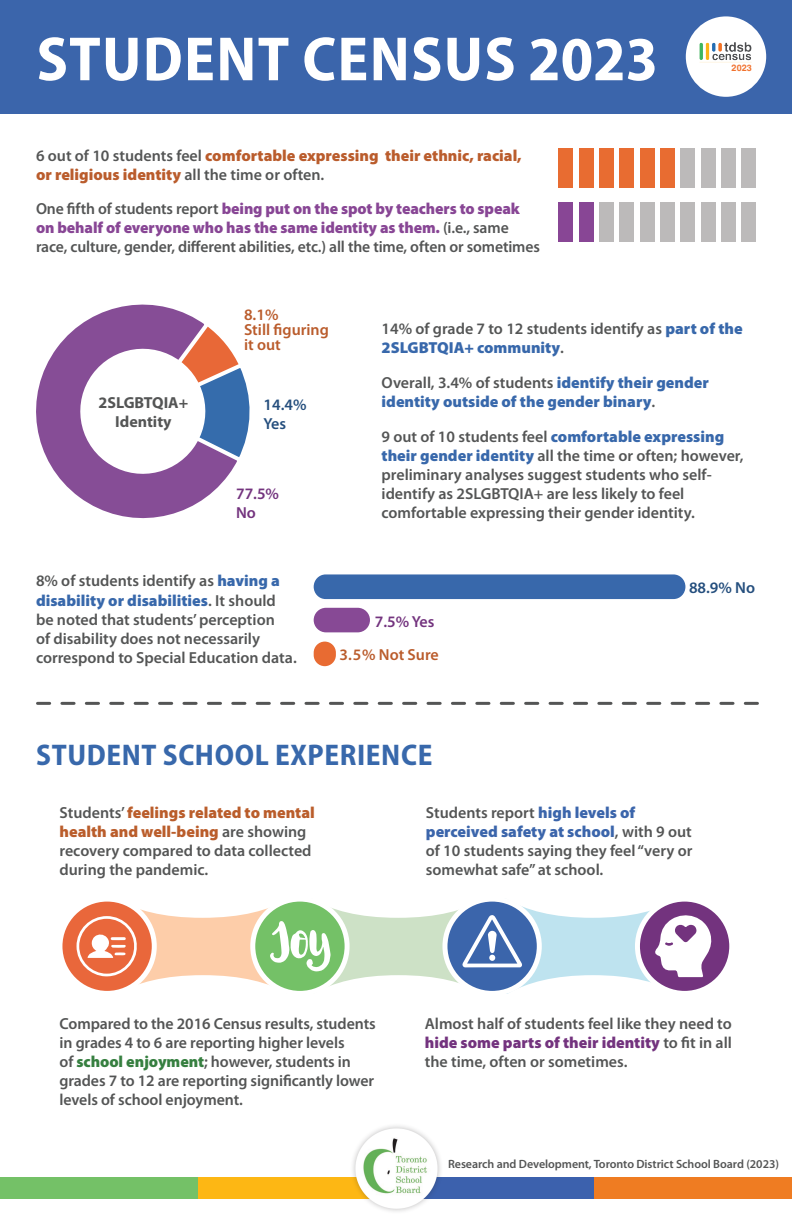
<style>
.page{position:relative;width:792px;height:1224px;background:#fff}
.page>*{position:absolute;margin:0;border:0;box-sizing:border-box;transform-origin:0 0}
.t1{font:700 semi-condensed 63px "Myriad Pro";letter-spacing:.02em;color:#fff}
.section_title{font:700 semi-condensed 30px "Myriad Pro";letter-spacing:.02em;color:#3868ab}
.Paragraph_Style_1{font:600 16px/19px "Myriad Pro";color:#545555}
.Paragraph_Style_1-2{font:900 16px/19.2px "Myriad Pro";color:#ba5c2c}
.Paragraph_Style_1-3{font:900 16px/19px "Myriad Pro";color:#3868ab}
.Paragraph_Style_1-4{font:600 16px/15px "Myriad Pro";color:#ba5c2c}
.Paragraph_Style_1-5{font:700 16px/19.2px "Myriad Pro";color:#545555;text-align:center}
.Paragraph_Style_1-6{font:600 16px "Myriad Pro";color:#244e7d}
.Paragraph_Style_1-7{font:600 16px "Myriad Pro";color:#73337e}
.t2{font:600 12px "Myriad Pro";letter-spacing:-.005em;color:#545555}
.t3{font:700 9px "Helvetica";color:#f1722d}
.s1{font-weight:600;color:#545555}
.s2{font-weight:900;color:#884695}
.s3{font-weight:900;color:#3868ab}
.s4{font-weight:900;color:#ba5d2b}
.s5{font-weight:900;color:#3b65ab}
.s6{font-weight:900;color:#367f40}
.s7{font-weight:900;color:#73337e}
</style>
<div class="page">
<div style="left:0;top:1177px;width:198px;height:22px;background:#74c167"></div>
<div style="left:198px;top:1177px;width:198px;height:22px;background:#fdb714"></div>
<div style="left:396px;top:1177px;width:198px;height:22px;background:#3c61ad"></div>
<div style="left:594px;top:1177px;width:198px;height:22px;background:#ef7c22"></div>
<img style="left:353px;top:1126px;width:88px;height:86px">
<svg style="left:38px;top:702px;width:720px;height:3px"></svg>
<div style="left:314px;top:574px;width:371px;height:25px;background:#3868ab;border-radius:12px"></div>
<div style="left:314px;top:608px;width:56px;height:24px;background:#874995;border-radius:12px"></div>
<div style="left:314px;top:642px;width:22px;height:24px;background:#e86b32;border-radius:11px"></div>
<svg style="left:36px;top:304px;width:187px;height:215px"></svg>
<svg style="left:72px;top:318px;width:178px;height:164px"></svg>
<svg style="left:60px;top:899px;width:94px;height:94px"></svg>
<div style="left:57px;top:897px;width:100px;height:99px;border:5px solid #fff;border-radius:50%"></div>
<svg style="left:637px;top:899px;width:95px;height:94px"></svg>
<div style="left:635px;top:897px;width:99px;height:99px;border:5px solid #fff;border-radius:50%"></div>
<svg style="left:76px;top:899px;width:636px;height:95px"></svg>
<div style="left:660px;top:149px;width:15px;height:39px;background:#e86c31"></div>
<div style="left:660px;top:202px;width:15px;height:39px;background:#bcbaba"></div>
<div style="left:559px;top:149px;width:14px;height:39px;background:#e86c31"></div>
<div style="left:559px;top:202px;width:14px;height:39px;background:#884695"></div>
<div style="left:681px;top:149px;width:14px;height:39px;background:#bcbaba"></div>
<div style="left:681px;top:202px;width:14px;height:39px;background:#bcbaba"></div>
<div style="left:579px;top:149px;width:14px;height:39px;background:#e86c31"></div>
<div style="left:579px;top:202px;width:14px;height:39px;background:#884695"></div>
<div style="left:701px;top:149px;width:15px;height:39px;background:#bcbaba"></div>
<div style="left:701px;top:202px;width:15px;height:39px;background:#bcbaba"></div>
<div style="left:600px;top:149px;width:14px;height:39px;background:#e86c31"></div>
<div style="left:600px;top:202px;width:14px;height:39px;background:#bcbaba"></div>
<div style="left:722px;top:149px;width:14px;height:39px;background:#bcbaba"></div>
<div style="left:722px;top:202px;width:14px;height:39px;background:#bcbaba"></div>
<div style="left:620px;top:149px;width:14px;height:39px;background:#e86c31"></div>
<div style="left:620px;top:202px;width:14px;height:39px;background:#bcbaba"></div>
<div style="left:742px;top:149px;width:14px;height:39px;background:#bcbaba"></div>
<div style="left:742px;top:202px;width:14px;height:39px;background:#bcbaba"></div>
<div style="left:640px;top:149px;width:14px;height:39px;background:#e86c31"></div>
<div style="left:640px;top:202px;width:14px;height:39px;background:#bcbaba"></div>
<div style="left:0;top:0;width:792px;height:114px;background:#3b65ab"></div>
<img style="left:685px;top:16px;width:82px;height:81px">
<div style="left:732px;top:64px;width:22px;height:11px;background:#fff"></div>
<h1 class="t1" style="left:37px;top:24px;width:623px">STUDENT CENSUS 2023</h1>
<p class="Paragraph_Style_1-2" style="left:36px;top:146px;width:487px"><span class="s1">6 out of 10 students feel</span> comfortable expressing their ethnic, racial, or religious identity <span class="s1">all the time or often.</span></p>
<p class="Paragraph_Style_1" style="left:36px;top:199px;width:506px">One fifth of students report <span class="s2">being put on the spot by teachers to speak on behalf of everyone who has the same identity as them.</span> (i.e., same race, culture, gender, different abilities, etc.) all the time, often or sometimes</p>
<p class="t3" style="left:732px;top:62px;width:22px">2023</p>
<p class="Paragraph_Style_1-5" style="left:99px;top:393px;width:91px">2SLGBTQIA+<br>Identity</p>
<p class="Paragraph_Style_1-4" style="left:244px;top:306px;width:36px">8.1%</p>
<p class="Paragraph_Style_1-4" style="left:244px;top:321px;width:86px">Still figuring it out</p>
<p class="Paragraph_Style_1-6" style="left:264px;top:394px;width:44px">14.4%</p>
<p class="Paragraph_Style_1-6" style="left:264px;top:413px;width:24px">Yes</p>
<p class="Paragraph_Style_1-7" style="left:236px;top:483px;width:44px">77.5%</p>
<p class="Paragraph_Style_1-7" style="left:236px;top:503px;width:21px">No</p>
<p class="Paragraph_Style_1" style="left:382px;top:318px;width:363px">14% of grade 7 to 12 students identify as <span class="s3">part of the<br>2SLGBTQIA+ community</span>.</p>
<p class="Paragraph_Style_1-3" style="left:382px;top:373px;width:329px"><span class="s1">Overall, 3.4% of students</span> identify their gender identity outside of the gender binary<span class="s1">.</span></p>
<p class="Paragraph_Style_1" style="left:382px;top:426px;width:363px">9 out of 10 students feel <span class="s3">comfortable expressing their gender identity</span> all the time or often; however, preliminary analyses suggest students who self&shy;identify as 2SLGBTQIA+ are less likely to feel comfortable expressing their gender identity.</p>
<p class="Paragraph_Style_1" style="left:36px;top:571px;width:262px">8% of students identify as <span class="s3">having a disability or disabilities</span>. It should be noted that students’ perception<br>of disability does not necessarily correspond to Special Education data.</p>
<p class="Paragraph_Style_1-7" style="left:375px;top:611px;width:61px">7.5% Yes</p>
<p class="Paragraph_Style_1-4" style="left:340px;top:646px;width:101px">3.5% Not Sure</p>
<p class="Paragraph_Style_1-6" style="left:689px;top:578px;width:68px">88.9% No</p>
<h2 class="section_title" style="left:36px;top:739px;width:398px">STUDENT SCHOOL EXPERIENCE</h2>
<p class="Paragraph_Style_1" style="left:60px;top:803px;width:257px">Students’ <span class="s4">feelings related to mental health and well-being</span> are showing recovery compared to data collected during the pandemic.</p>
<p class="Paragraph_Style_1" style="left:426px;top:803px;width:268px">Students report <span class="s5">high levels of perceived safety at school</span>, with 9 out of 10 students saying they feel “very or somewhat safe” at school.</p>
<p class="Paragraph_Style_1" style="left:60px;top:1014px;width:318px">Compared to the 2016 Census results, students in grades 4 to 6 are reporting higher levels<br>of <span class="s6">school enjoyment</span>; however, students in grades 7 to 12 are reporting significantly lower levels of school enjoyment.</p>
<p class="Paragraph_Style_1" style="left:425px;top:1014px;width:309px;text-align:justify">Almost half of students feel like they need to <span class="s7">hide some parts of their identity</span> to fit in all the time, often or sometimes.</p>
<p class="t2" style="left:448px;top:1157px;width:332px">Research and Development, Toronto District School Board (2023)</p>
</div>
